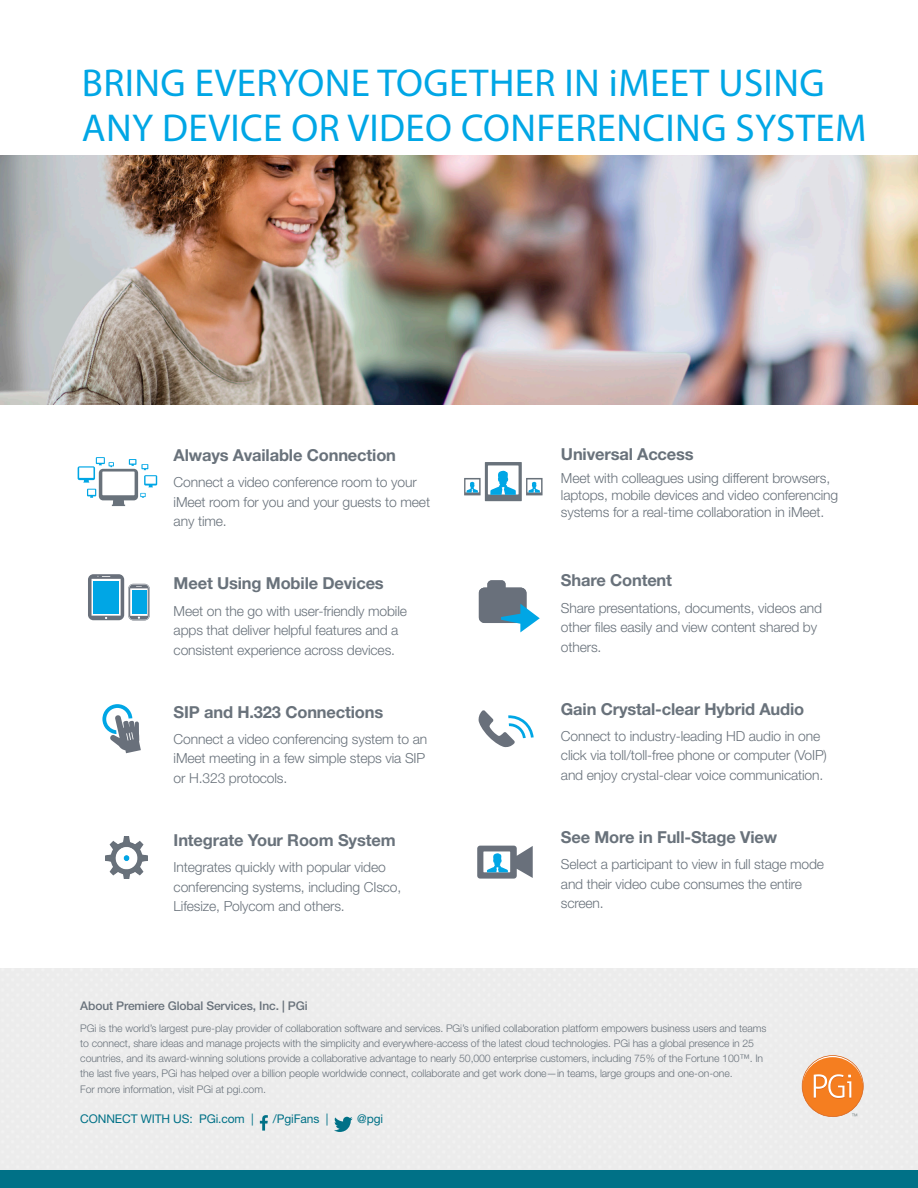
<style>
.page{position:relative;width:918px;height:1188px;background:#fff}
.page>*{position:absolute;margin:0;border:0;box-sizing:border-box;transform-origin:0 0}
.t1{font:39px/45px "Myriad Pro";letter-spacing:.01em;color:#00a6e5}
.body_copy{font:700 16.5px "Helvetica Neue LT Std";letter-spacing:-.01em;color:#69727b}
.body_copy-2{font:300 13.8px/19.5px "Helvetica Neue";letter-spacing:-.01em;color:#69727b}
.body_copy-3{font:300 13.8px/19.5px "Helvetica Neue LT Std";letter-spacing:-.01em;color:#69727b}
.body_copy-4{font:500 12px "Helvetica Neue LT Std";letter-spacing:-.01em;color:#69727b}
.body_copy-5{font:12px "Helvetica Neue LT Std";letter-spacing:-.01em;color:#007187}
.body_copy-6{font:300 10.5px/15px "Helvetica Neue LT Std";letter-spacing:-.01em;color:#69727b}
</style>
<div class="page">
<div style="left:0;top:969px;width:918px;height:202px;background:#ececec"></div>
<svg style="left:334px;top:1117px;width:19px;height:15px"></svg>
<svg style="left:260px;top:1115px;width:8px;height:16px"></svg>
<svg style="left:802px;top:1055px;width:62px;height:62px;background:#f2a060"></svg>
<div style="left:0;top:1171px;width:918px;height:17px;background:#007187"></div>
<svg style="left:464px;top:462px;width:79px;height:39px"></svg>
<svg style="left:78px;top:457px;width:79px;height:49px"></svg>
<svg style="left:102px;top:704px;width:39px;height:49px"></svg>
<svg style="left:479px;top:580px;width:61px;height:52px"></svg>
<svg style="left:478px;top:710px;width:56px;height:37px"></svg>
<svg style="left:477px;top:846px;width:56px;height:33px"></svg>
<img style="left:0;top:155px;width:918px;height:250px">
<svg style="left:88px;top:574px;width:62px;height:46px"></svg>
<div style="left:132px;top:590px;width:14px;height:24px;background:#00a6e5"></div>
<img style="left:105px;top:837px;width:43px;height:42px">
<p class="t1" style="left:82px;top:59px;width:786px">BRING EVERYONE TOGETHER IN iMEET USING<br>ANY DEVICE OR VIDEO CONFERENCING SYSTEM</p>
<p class="body_copy" style="left:174px;top:445px;width:224px">Always Available Connection</p>
<p class="body_copy-3" style="left:174px;top:472px;width:258px">Connect a video conference room to your iMeet room for you and your guests to meet any time.</p>
<p class="body_copy" style="left:174px;top:573px;width:212px">Meet Using Mobile Devices</p>
<p class="body_copy-2" style="left:174px;top:601px;width:235px">Meet on the go with user-friendly mobile apps that deliver helpful features and a consistent experience across devices.</p>
<p class="body_copy" style="left:174px;top:702px;width:211px">SIP and H.323 Connections</p>
<p class="body_copy-2" style="left:174px;top:729px;width:255px">Connect a video conferencing system to an iMeet meeting in a few simple steps via SIP or H.323 protocols.</p>
<p class="body_copy" style="left:174px;top:830px;width:223px">Integrate Your Room System</p>
<p class="body_copy-2" style="left:174px;top:857px;width:229px">Integrates quickly with popular video conferencing systems, including CIsco,<br>Lifesize, Polycom and others.</p>
<p class="body_copy" style="left:561px;top:444px;width:134px">Universal Access</p>
<p class="body_copy-2" style="left:561px;top:470px;width:279px;line-height:16.6px">Meet with colleagues using different browsers, laptops, mobile devices and video conferencing systems for a real-time collaboration in iMeet.</p>
<p class="body_copy" style="left:561px;top:570px;width:113px">Share Content</p>
<p class="body_copy-2" style="left:561px;top:598px;width:263px">Share presentations, documents, videos and other files easily and view content shared by others.</p>
<p class="body_copy" style="left:561px;top:699px;width:245px">Gain Crystal-clear Hybrid Audio</p>
<p class="body_copy-2" style="left:561px;top:726px;width:268px">Connect to industry-leading HD audio in one click via toll/toll-free phone or computer (VoIP) and enjoy crystal-clear voice communication.</p>
<p class="body_copy" style="left:561px;top:827px;width:218px">See More in Full-Stage View</p>
<p class="body_copy-2" style="left:561px;top:854px;width:265px">Select a participant to view in full stage mode and their video cube consumes the entire screen.</p>
<p class="body_copy-4" style="left:80px;top:999px;width:229px">About Premiere Global Services, Inc. | PGi</p>
<p class="body_copy-6" style="left:80px;top:1020px;width:688px">PGi is the world’s largest pure-play provider of collaboration software and services. PGi’s unified collaboration platform empowers business users and teams to connect, share ideas and manage projects with the simplicity and everywhere-access of the latest cloud technologies. PGi has a global presence in 25 countries, and its award-winning solutions provide a collaborative advantage to nearly 50,000 enterprise customers, including 75% of the Fortune 100™. In the last five years, PGi has helped over a billion people worldwide connect, collaborate and get work done—in teams, large groups and one-on-one.</p>
<p class="body_copy-6" style="left:80px;top:1082px;width:187px">For more information, visit PGi at pgi.com.</p>
<p class="body_copy-5" style="left:80px;top:1112px;width:175px">CONNECT WITH US: PGi.com |</p>
<p class="body_copy-5" style="left:273px;top:1112px;width:57px">/PgiFans |</p>
<p class="body_copy-5" style="left:357px;top:1112px;width:27px">@pgi</p>
</div>
